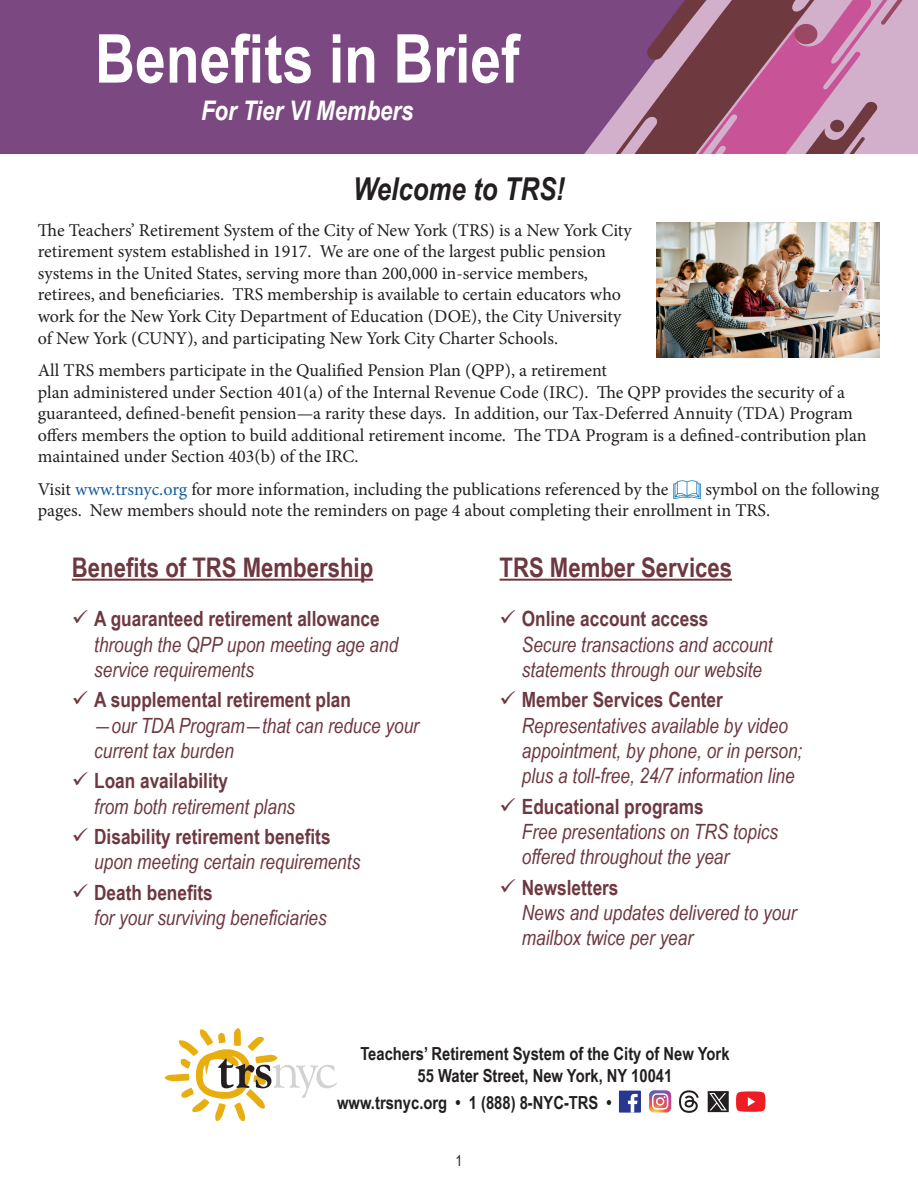
<style>
.page{position:relative;width:918px;height:1188px;background:#fff}
.page>*{position:absolute;margin:0;border:0;box-sizing:border-box;transform-origin:0 0}
.t1{font:700 67.5px "Arial Narrow";color:#fff}
.t2{font:italic 700 31.5px "Arial Narrow";color:#231f20}
.t3{font:700 27px "Arial Narrow";color:#6d383f}
.t4{font:italic 700 27px "Arial Narrow";color:#fff}
.t5{font:italic 21px/25.2px "Arial Narrow";color:#6d383f}
.t6{font:18px/21.6px "Minion Pro";color:#231f20}
.t7{font:700 18px/21.6px "Arial Narrow";color:#231f20;text-align:center}
.t8{font:15px "Arial Narrow";color:#231f20}
.s1{color:#175d9e}
.s2{font-weight:700;font-style:normal}
</style>
<div class="page">
<div style="left:0;top:1px;width:536px;height:153px;background:#7c4881"></div>
<svg style="left:536px;top:1px;width:132px;height:153px;background:#885787"></svg>
<svg style="left:668px;top:1px;width:248px;height:153px;background:#ad6e8d"></svg>
<div style="left:830px;top:120px;width:14px;height:12px;background:#6e393f;border-radius:50%"></div>
<img style="left:656px;top:222px;width:224px;height:135px">
<img style="left:673px;top:480px;width:27px;height:19px">
<svg style="left:164px;top:1028px;width:173px;height:93px"></svg>
<hr style="left:72px;top:579px;width:301px;height:2px;background:#6d383f">
<hr style="left:500px;top:579px;width:232px;height:2px;background:#6d383f">
<svg style="left:736px;top:1091px;width:30px;height:21px"></svg>
<div style="left:619px;top:1091px;width:22px;height:22px;background:#283890"></div>
<svg style="left:628px;top:1094px;width:10px;height:19px"></svg>
<svg style="left:708px;top:1091px;width:21px;height:21px"></svg>
<svg style="left:679px;top:1090px;width:20px;height:23px"></svg>
<svg style="left:649px;top:1090px;width:22px;height:23px"></svg>
<h1 class="t1" style="left:95px;top:8px;width:426px">Benefits in Brief</h1>
<h3 class="t4" style="left:201px;top:91px;width:214px">For Tier VI Members</h3>
<p class="t2" style="left:353px;top:165px;width:213px">Welcome to TRS!</p>
<p class="t6" style="left:38px;top:219px;width:595px">The Teachers’ Retirement System of the City of New York (TRS) is a New York City retirement system established in 1917. We are one of the largest public pension systems in the United States, serving more than 200,000 in-service members, retirees, and beneficiaries. TRS membership is available to certain educators who work for the New York City Department of Education (DOE), the City University of New York (CUNY), and participating New York City Charter Schools.</p>
<p class="t6" style="left:38px;top:360px;width:830px">All TRS members participate in the Qualified Pension Plan (QPP), a retirement<br>plan administered under Section 401(a) of the Internal Revenue Code (IRC). The QPP provides the security of a guaranteed, defined-benefit pension—a rarity these days. In addition, our Tax-Deferred Annuity (TDA) Program offers members the option to build additional retirement income. The TDA Program is a defined-contribution plan maintained under Section 403(b) of the IRC.</p>
<p class="t6" style="left:38px;top:478px;width:632px">Visit <span class="s1">www.trsnyc.org</span> for more information, including the publications referenced by the</p>
<p class="t6" style="left:38px;top:478px;width:843px;text-indent:668px">symbol on the following pages. New members should note the reminders on page 4 about completing their enrollment in TRS.</p>
<p class="t3" style="left:72px;top:547px;width:303px">Benefits of TRS Membership</p>
<p class="t3" style="left:500px;top:547px;width:234px">TRS Member Services</p>
<p class="t5" style="left:94px;top:606px;width:306px;text-indent:-22px">✓ <span class="s2">A guaranteed retirement allowance </span>through the QPP upon meeting age and service requirements</p>
<p class="t5" style="left:94px;top:687px;width:326px;text-indent:-22px">✓ <span class="s2">A supplemental retirement plan<br></span>―our TDA Program―that can reduce your current tax burden</p>
<p class="t5" style="left:94px;top:768px;width:202px;text-indent:-22px">✓ <span class="s2">Loan availability<br></span>from both retirement plans</p>
<p class="t5" style="left:94px;top:824px;width:268px;text-indent:-22px">✓ <span class="s2">Disability retirement benefits </span>upon meeting certain requirements</p>
<p class="t5" style="left:94px;top:880px;width:234px;text-indent:-22px">✓ <span class="s2">Death benefits<br></span>for your surviving beneficiaries</p>
<p class="t5" style="left:522px;top:606px;width:252px;text-indent:-22px">✓ <span class="s2">Online account access<br></span>Secure transactions and account statements through our website</p>
<p class="t5" style="left:522px;top:687px;width:282px;text-indent:-22px">✓ <span class="s2">Member Services Center </span>Representatives available by video appointment, by phone, or in person; plus a toll-free, 24/7 information line</p>
<p class="t5" style="left:522px;top:793px;width:258px;text-indent:-22px">✓ <span class="s2">Educational programs<br></span>Free presentations on TRS topics offered throughout the year</p>
<p class="t5" style="left:522px;top:874px;width:276px;text-indent:-22px">✓ <span class="s2">Newsletters<br></span>News and updates delivered to your mailbox twice per year</p>
<p class="t7" style="left:360px;top:1042px;width:371px">Teachers’ Retirement System of the City of New York<br>55 Water Street, New York, NY 10041</p>
<p class="t7" style="left:337px;top:1091px;width:276px">www.trsnyc.org • 1 (888) 8-NYC-TRS •</p>
<p class="t8" style="left:456px;top:1150px;width:8px">1</p>
</div>
